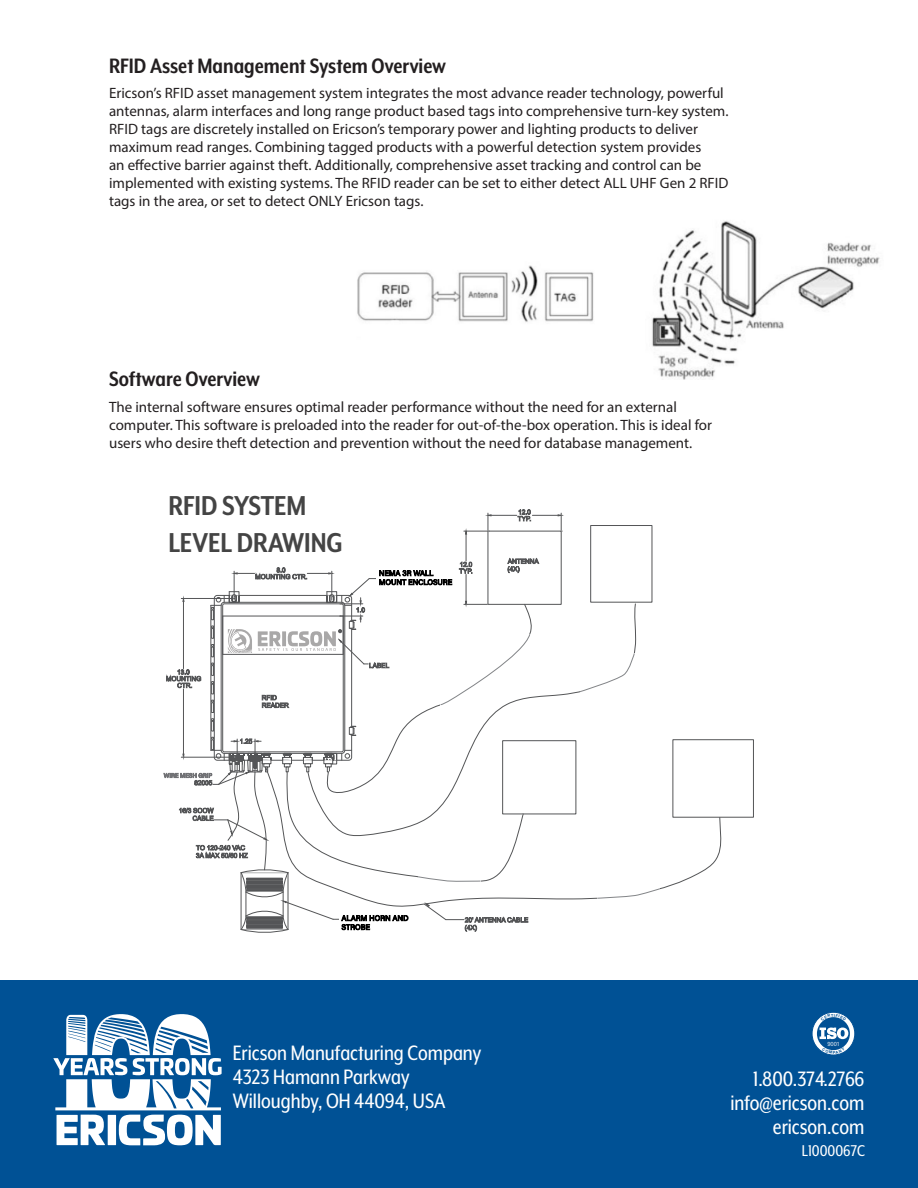
<style>
.page{position:relative;width:918px;height:1188px;background:#fff}
.page>*{position:absolute;margin:0;border:0;box-sizing:border-box;transform-origin:0 0}
.t1{font:700 31.5px/37.8px "Mr Eaves XL Mod Nar OT";color:#444}
.t2{font:24px/24px "Mr Eaves XL Mod Nar OT";color:#fff}
.t3{font:700 24px "Mr Eaves XL Mod Nar OT";color:#231f20}
.t4{font:18px "Mr Eaves XL Mod Nar OT";color:#fff}
.t5{font:15px/18px "Myriad Pro";color:#231f20}
.t6{font:5.85px "Acumin Pro";color:#f4f5f6;scale:.93 1}
</style>
<div class="page">
<img style="left:357px;top:221px;width:523px;height:159px">
<svg style="left:562px;top:767px;width:164px;height:133px"></svg>
<div style="left:673px;top:740px;width:80px;height:77px;background:#fff"></div>
<svg style="left:562px;top:604px;width:74px;height:266px"></svg>
<div style="left:0;top:981px;width:918px;height:207px;background:#005195"></div>
<svg style="left:53px;top:1014px;width:169px;height:131px"></svg>
<svg style="left:812px;top:1012px;width:43px;height:43px"></svg>
<div style="left:812px;top:1012px;width:43px;height:43px;border:1px solid #015094;border-radius:50%"></div>
<div style="left:817px;top:1017px;width:33px;height:33px;background:#015094;border-radius:50%"></div>
<svg style="left:820px;top:1028px;width:28px;height:11px"></svg>
<div style="left:597px;top:848px;width:63px;height:66px;background:#fff"></div>
<div style="left:580px;top:653px;width:63px;height:59px;background:#fff"></div>
<svg style="left:579px;top:653px;width:56px;height:43px"></svg>
<svg style="left:596px;top:864px;width:65px;height:35px"></svg>
<svg style="left:164px;top:510px;width:398px;height:423px"></svg>
<svg style="left:821px;top:1014px;width:25px;height:7px"></svg>
<svg style="left:822px;top:1048px;width:23px;height:6px"></svg>
<h2 class="t3" style="left:109px;top:54px;width:339px">RFID Asset Management System Overview</h2>
<p class="t5" style="left:109px;top:84px;width:621px">Ericson’s RFID asset management system integrates the most advance reader technology, powerful antennas, alarm interfaces and long range product based tags into comprehensive turn-key system.<br>RFID tags are discretely installed on Ericson’s temporary power and lighting products to deliver maximum read ranges. Combining tagged products with a powerful detection system provides<br>an effective barrier against theft. Additionally, comprehensive asset tracking and control can be implemented with existing systems. The RFID reader can be set to either detect ALL UHF Gen 2 RFID tags in the area, or set to detect ONLY Ericson tags.</p>
<h2 class="t3" style="left:109px;top:367px;width:152px">Software Overview</h2>
<p class="t5" style="left:109px;top:397px;width:604px">The internal software ensures optimal reader performance without the need for an external computer. This software is preloaded into the reader for out-of-the-box operation. This is ideal for users who desire theft detection and prevention without the need for database management.</p>
<h1 class="t1" style="left:168px;top:486px;width:176px">RFID SYSTEM<br>LEVEL DRAWING</h1>
<h2 class="t2" style="left:233px;top:1040px;width:250px">Ericson Manufacturing Company<br>4323 Hamann Parkway<br>Willoughby, OH 44094, USA</h2>
<p class="t6" style="left:827px;top:1040px;width:14px">9001</p>
<h2 class="t2" style="left:730px;top:1067px;width:136px;text-align:right">1.800.374.2766 info@ericson.com ericson.com</h2>
<p class="t4" style="left:802px;top:1142px;width:65px">L1000067C</p>
</div>
